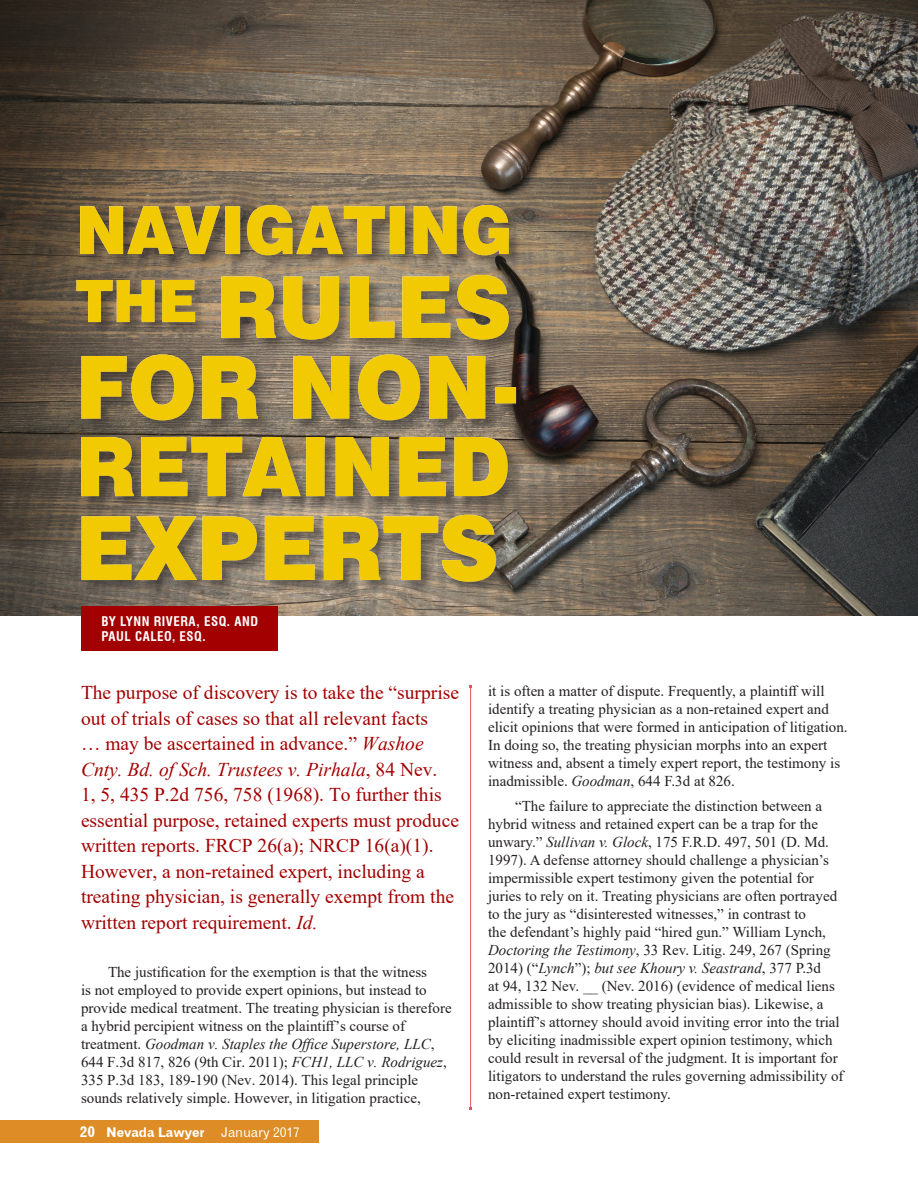
<style>
.page{position:relative;width:918px;height:1188px;background:#fff}
.page>*{position:absolute;margin:0;border:0;box-sizing:border-box;transform-origin:0 0}
.Normal__Web{font:19.5px/25.5px "Times New Roman";color:#a30001}
.Normal__Web-2{font:15px/18px "Times New Roman";color:#231f20}
.t1{font:13.5px "Gothic 720 BT Bold B";letter-spacing:-.01em;color:#fff}
.t2{font:700 condensed 13.05px/15.6px "Swiss 721 BT";letter-spacing:.04em;color:#fff}
.s1{font-style:italic}
.s2{font-size:15px}
.s3{font-family:"Gothic 720 BT Roman B"}
</style>
<div class="page">
<img style="left:0;top:0;width:918px;height:616px">
<div style="left:81px;top:606px;width:197px;height:44px;background:#a30001"></div>
<hr style="left:470px;top:687px;width:1px;height:421px;background:#f24d5d">
<div style="left:0;top:1121px;width:318px;height:22px;background:#de8c25"></div>
<div style="left:81px;top:514px;width:430px;height:83px;background:#231f20;opacity:.44"></div>
<svg style="left:82px;top:515px;width:414px;height:67px;background:#c7aa2d"></svg>
<div style="left:80px;top:436px;width:443px;height:76px;background:#231f20;opacity:.44"></div>
<svg style="left:81px;top:437px;width:427px;height:59px;background:#c7a924"></svg>
<div style="left:80px;top:353px;width:451px;height:83px;background:#231f20;opacity:.44"></div>
<svg style="left:81px;top:355px;width:435px;height:65px;background:#bda12c"></svg>
<div style="left:76px;top:274px;width:448px;height:81px;background:#231f20;opacity:.44"></div>
<svg style="left:76px;top:275px;width:433px;height:65px;background:#bba032"></svg>
<div style="left:79px;top:204px;width:445px;height:66px;background:#231f20;opacity:.44"></div>
<svg style="left:80px;top:205px;width:429px;height:50px;background:#c0a226"></svg>
<p class="t2" style="left:101px;top:613px;width:158px">BY LYNN RIVERA, ESQ. AND<br>PAUL CALEO, ESQ.</p>
<p class="Normal__Web" style="left:81px;top:679px;width:380px">The purpose of discovery is to take the “surprise out of trials of cases so that all relevant facts<br>… may be ascertained in advance.” <span class="s1">Washoe Cnty. Bd. of Sch. Trustees v. Pirhala</span>, 84 Nev.<br>1, 5, 435 P.2d 756, 758 (1968). To further this essential purpose, retained experts must produce written reports. FRCP 26(a); NRCP 16(a)(1).<br>However, a non-retained expert, including a treating physician, is generally exempt from the written report requirement. <span class="s1">Id.</span></p>
<p class="Normal__Web-2" style="left:81px;top:962px;width:372px;text-indent:27px">The justification for the exemption is that the witness<br>is not employed to provide expert opinions, but instead to provide medical treatment. The treating physician is therefore a hybrid percipient witness on the plaintiff’s course of treatment. <span class="s1">Goodman v. Staples the Office Superstore, LLC</span>, 644 F.3d 817, 826 (9th Cir. 2011); <span class="s1">FCH1, LLC v. Rodriguez</span>, 335 P.3d 183, 189-190 (Nev. 2014). This legal principle sounds relatively simple. However, in litigation practice,</p>
<p class="t1" style="left:80px;top:1123px;width:222px"><span class="s2">20</span> Nevada Lawyer <span class="s3">January 2017</span></p>
<p class="Normal__Web-2" style="left:488px;top:681px;width:361px">it is often a matter of dispute. Frequently, a plaintiff will identify a treating physician as a non-retained expert and elicit opinions that were formed in anticipation of litigation.<br>In doing so, the treating physician morphs into an expert witness and, absent a timely expert report, the testimony is inadmissible. <span class="s1">Goodman</span>, 644 F.3d at 826.</p>
<p class="Normal__Web-2" style="left:488px;top:797px;width:357px;text-indent:27px">“The failure to appreciate the distinction between a hybrid witness and retained expert can be a trap for the unwary.” <span class="s1">Sullivan v. Glock</span>, 175 F.R.D. 497, 501 (D. Md.<br>1997). A defense attorney should challenge a physician’s impermissible expert testimony given the potential for juries to rely on it. Treating physicians are often portrayed to the jury as “disinterested witnesses,” in contrast to<br>the defendant’s highly paid “hired gun.” William Lynch, <span class="s1">Doctoring the Testimony</span>, 33 Rev. Litig. 249, 267 (Spring 2014) (“<span class="s1">Lynch</span>”); <span class="s1">but see Khoury v. Seastrand</span>, 377 P.3d<br>at 94, 132 Nev. __ (Nev. 2016) (evidence of medical liens admissible to show treating physician bias). Likewise, a plaintiff’s attorney should avoid inviting error into the trial by eliciting inadmissible expert opinion testimony, which could result in reversal of the judgment. It is important for litigators to understand the rules governing admissibility of non-retained expert testimony.</p>
</div>
